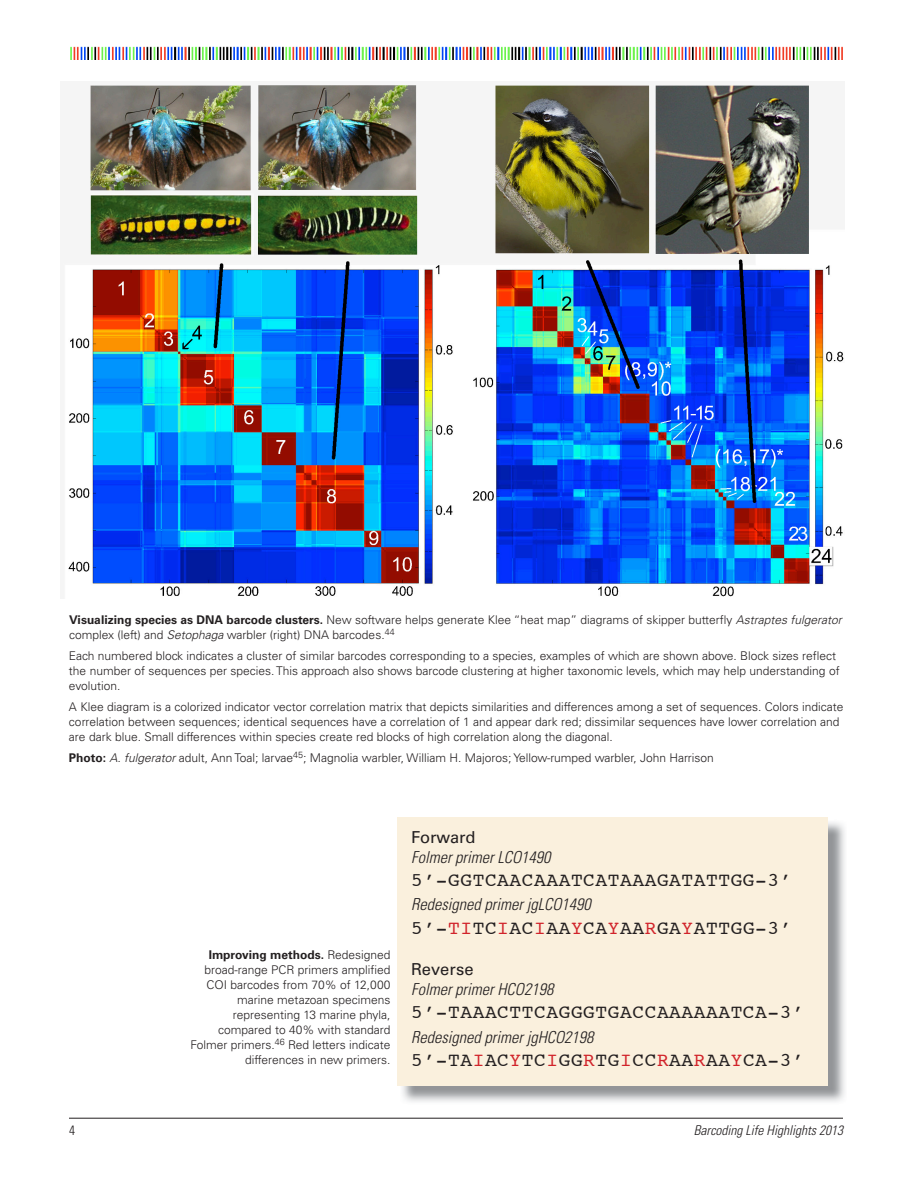
<style>
.page{position:relative;width:918px;height:1188px;background:#fff}
.page>*{position:absolute;margin:0;border:0;box-sizing:border-box;transform-origin:0 0}
.t1{font:19.5px "Courier";letter-spacing:.03em;color:#231f20}
.t2{font:italic 300 condensed 16.5px "Univers LT Std";color:#231f20}
.t3{font:16.5px "Univers LT Std";color:#231f20}
.t4{font:italic 300 condensed 13.5px "Univers LT Std";color:#231f20}
.t5{font:300 condensed 13.5px "Univers LT Std";color:#231f20}
.t6{font:300 12px/15px "Univers LT Std";color:#231f20}
.s1{font-weight:700}
.s2{font-style:italic}
.s3{color:#d1232a}
</style>
<div class="page">
<hr style="left:69px;top:1118px;width:774px;height:1px;background:#231f20">
<img style="left:70px;top:46px;width:773px;height:13px">
<img style="left:68px;top:84px;width:776px;height:513px">
<img style="left:402px;top:822px;width:443px;height:280px">
<div style="left:398px;top:818px;width:430px;height:268px;background:#faf0dd"></div>
<p class="t6" style="left:69px;top:613px;width:774px"><span class="s1">Visualizing species as DNA barcode clusters.</span> New software helps generate Klee “heat map” diagrams of skipper butterfly <span class="s2">Astraptes fulgerator </span>complex (left) and <span class="s2">Setophaga</span> warbler (right) DNA barcodes.<sup>44</sup></p>
<p class="t6" style="left:69px;top:649px;width:772px">Each numbered block indicates a cluster of similar barcodes corresponding to a species, examples of which are shown above. Block sizes reflect the number of sequences per species. This approach also shows barcode clustering at higher taxonomic levels, which may help understanding of evolution.</p>
<p class="t6" style="left:69px;top:700px;width:776px">A Klee diagram is a colorized indicator vector correlation matrix that depicts similarities and differences among a set of sequences. Colors indicate correlation between sequences; identical sequences have a correlation of 1 and appear dark red; dissimilar sequences have lower correlation and are dark blue. Small differences within species create red blocks of high correlation along the diagonal.</p>
<p class="t6" style="left:69px;top:751px;width:646px"><span class="s1">Photo:</span> <span class="s2">A. fulgerator</span> adult, Ann Toal; larvae<sup>45</sup>; Magnolia warbler, William H. Majoros; Yellow-rumped warbler, John Harrison</p>
<p class="t6" style="left:191px;top:947px;width:202px;text-align:right"><span class="s1">Improving methods.</span> Redesigned broad-range PCR primers amplified<br>COI barcodes from 70% of 12,000 marine metazoan specimens representing 13 marine phyla, compared to 40% with standard<br>Folmer primers.<sup>46</sup> Red letters indicate differences in new primers.</p>
<h2 class="t3" style="left:411px;top:827px;width:66px">Forward</h2>
<h2 class="t2" style="left:411px;top:847px;width:141px">Folmer primer LCO1490</h2>
<h1 class="t1" style="left:411px;top:865px;width:382px">5’-GGTCAACAAATCATAAAGATATTGG-3’</h1>
<h2 class="t2" style="left:411px;top:895px;width:181px">Redesigned primer jgLCO1490</h2>
<h1 class="t1" style="left:411px;top:913px;width:382px">5’-<span class="s3">TI</span>TC<span class="s3">I</span>AC<span class="s3">I</span>AA<span class="s3">Y</span>CA<span class="s3">Y</span>AA<span class="s3">R</span>GA<span class="s3">Y</span>ATTGG-3’</h1>
<h2 class="t3" style="left:411px;top:960px;width:64px">Reverse</h2>
<h2 class="t2" style="left:411px;top:979px;width:144px">Folmer primer HCO2198</h2>
<h1 class="t1" style="left:411px;top:997px;width:394px">5’-TAAACTTCAGGGTGACCAAAAAATCA-3’</h1>
<h2 class="t2" style="left:411px;top:1027px;width:184px">Redesigned primer jgHCO2198</h2>
<h1 class="t1" style="left:411px;top:1045px;width:394px">5’-TA<span class="s3">I</span>AC<span class="s3">Y</span>TC<span class="s3">I</span>GG<span class="s3">R</span>TG<span class="s3">I</span>CC<span class="s3">R</span>AA<span class="s3">R</span>AA<span class="s3">Y</span>CA-3’</h1>
<p class="t5" style="left:69px;top:1122px;width:7px">4</p>
<p class="t4" style="left:694px;top:1122px;width:151px">Barcoding Life Highlights 2013</p>
</div>
